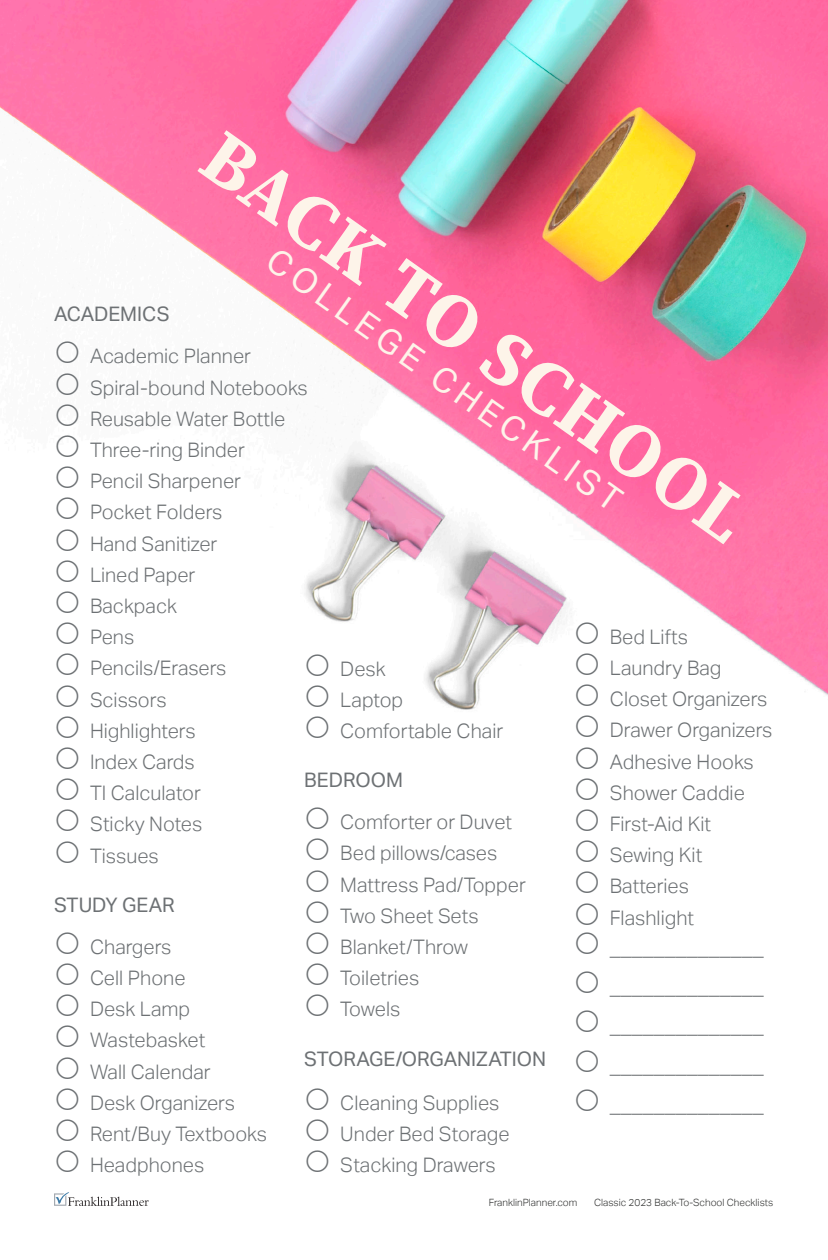
<style>
.page{position:relative;width:828px;height:1260px;background:#fff}
.page>*{position:absolute;margin:0;border:0;box-sizing:border-box;transform-origin:0 0}
.Section{font:700 76px "Source Serif Pro";color:#fdf4e9}
.Section-2{font:34px "Aktiv Grotesk";color:#fdf4e9}
.t1{font:300 22px "Aktiv Grotesk";color:#6d7174}
.t2{font:300 20px "Aktiv Grotesk";color:#6d7174}
.Bullets{font:20px "Aktiv Grotesk";color:#6d7174}
.t3{font:300 10px "Aktiv Grotesk";color:#2e2f2e}
</style>
<div class="page">
<img style="left:0;top:0;width:828px;height:710px">
<svg style="left:54px;top:1192px;width:95px;height:14px"></svg>
<svg style="left:57px;top:341px;width:21px;height:22px"></svg>
<svg style="left:57px;top:373px;width:21px;height:22px"></svg>
<svg style="left:57px;top:404px;width:21px;height:22px"></svg>
<svg style="left:57px;top:435px;width:21px;height:22px"></svg>
<svg style="left:57px;top:466px;width:21px;height:22px"></svg>
<svg style="left:57px;top:497px;width:21px;height:22px"></svg>
<svg style="left:57px;top:529px;width:21px;height:22px"></svg>
<svg style="left:57px;top:560px;width:21px;height:22px"></svg>
<svg style="left:57px;top:591px;width:21px;height:22px"></svg>
<svg style="left:57px;top:622px;width:21px;height:22px"></svg>
<svg style="left:57px;top:653px;width:21px;height:22px"></svg>
<svg style="left:57px;top:685px;width:21px;height:22px"></svg>
<svg style="left:307px;top:654px;width:22px;height:22px"></svg>
<svg style="left:307px;top:685px;width:22px;height:22px"></svg>
<svg style="left:576px;top:622px;width:22px;height:22px"></svg>
<svg style="left:576px;top:653px;width:22px;height:22px"></svg>
<svg style="left:576px;top:684px;width:22px;height:22px"></svg>
<p class="Section" style="left:239px;top:107px;width:651px;rotate:35deg">BACK TO SCHOOL</p>
<p class="Section-2" style="left:281px;top:242px;width:428px;rotate:35deg">COLLEGE CHECKLIST</p>
<p class="Bullets" style="left:54px;top:303px;width:117px">ACADEMICS</p>
<p class="t2" style="left:90px;top:345px;width:163px">Academic Planner</p>
<p class="t2" style="left:90px;top:376px;width:219px">Spiral-bound Notebooks</p>
<p class="t2" style="left:90px;top:407px;width:197px">Reusable Water Bottle</p>
<p class="t2" style="left:90px;top:438px;width:156px">Three-ring Binder</p>
<p class="t2" style="left:90px;top:470px;width:152px">Pencil Sharpener</p>
<p class="t2" style="left:90px;top:501px;width:134px">Pocket Folders</p>
<p class="t2" style="left:90px;top:532px;width:129px">Hand Sanitizer</p>
<p class="t2" style="left:90px;top:563px;width:107px">Lined Paper</p>
<p class="t2" style="left:90px;top:594px;width:89px">Backpack</p>
<p class="t2" style="left:90px;top:626px;width:46px">Pens</p>
<p class="t2" style="left:90px;top:657px;width:138px">Pencils/Erasers</p>
<p class="t2" style="left:90px;top:688px;width:78px">Scissors</p>
<p class="t2" style="left:90px;top:719px;width:107px">Highlighters</p>
<p class="t2" style="left:90px;top:750px;width:106px">Index Cards</p>
<p class="t2" style="left:90px;top:782px;width:112px">TI Calculator</p>
<p class="t2" style="left:90px;top:813px;width:114px">Sticky Notes</p>
<p class="t2" style="left:90px;top:844px;width:70px">Tissues</p>
<p class="Bullets" style="left:54px;top:893px;width:122px">STUDY GEAR</p>
<p class="t2" style="left:90px;top:935px;width:83px">Chargers</p>
<p class="t2" style="left:90px;top:966px;width:97px">Cell Phone</p>
<p class="t2" style="left:90px;top:998px;width:102px">Desk Lamp</p>
<p class="t2" style="left:90px;top:1029px;width:117px">Wastebasket</p>
<p class="t2" style="left:90px;top:1060px;width:122px">Wall Calendar</p>
<p class="t2" style="left:90px;top:1091px;width:147px">Desk Organizers</p>
<p class="t2" style="left:90px;top:1122px;width:179px">Rent/Buy Textbooks</p>
<p class="t2" style="left:90px;top:1154px;width:116px">Headphones</p>
<p class="t2" style="left:610px;top:625px;width:80px">Bed Lifts</p>
<p class="t2" style="left:610px;top:656px;width:113px">Laundry Bag</p>
<p class="t2" style="left:610px;top:688px;width:159px">Closet Organizers</p>
<p class="t2" style="left:610px;top:719px;width:164px">Drawer Organizers</p>
<p class="t2" style="left:610px;top:750px;width:146px">Adhesive Hooks</p>
<p class="t2" style="left:610px;top:781px;width:137px">Shower Caddie</p>
<p class="t2" style="left:610px;top:812px;width:103px">First-Aid Kit</p>
<p class="t2" style="left:610px;top:844px;width:94px">Sewing Kit</p>
<p class="t2" style="left:610px;top:875px;width:81px">Batteries</p>
<p class="t2" style="left:610px;top:906px;width:86px">Flashlight</p>
<p class="t1" style="left:610px;top:933px;width:155px">______________</p>
<p class="t1" style="left:610px;top:973px;width:155px">______________</p>
<p class="t1" style="left:610px;top:1012px;width:155px">______________</p>
<p class="t1" style="left:610px;top:1051px;width:155px">______________</p>
<p class="t1" style="left:610px;top:1090px;width:155px">______________</p>
<p class="t2" style="left:340px;top:657px;width:47px">Desk</p>
<p class="t2" style="left:340px;top:688px;width:64px">Laptop</p>
<p class="t2" style="left:340px;top:719px;width:164px">Comfortable Chair</p>
<p class="Bullets" style="left:304px;top:769px;width:100px">BEDROOM</p>
<p class="t2" style="left:340px;top:811px;width:173px">Comforter or Duvet</p>
<p class="t2" style="left:340px;top:842px;width:159px">Bed pillows/cases</p>
<p class="t2" style="left:340px;top:873px;width:187px">Mattress Pad/Topper</p>
<p class="t2" style="left:340px;top:904px;width:140px">Two Sheet Sets</p>
<p class="t2" style="left:340px;top:935px;width:129px">Blanket/Throw</p>
<p class="t2" style="left:340px;top:967px;width:81px">Toiletries</p>
<p class="t2" style="left:340px;top:998px;width:62px">Towels</p>
<p class="Bullets" style="left:304px;top:1048px;width:243px">STORAGE/ORGANIZATION</p>
<p class="t2" style="left:340px;top:1091px;width:161px">Cleaning Supplies</p>
<p class="t2" style="left:340px;top:1123px;width:171px">Under Bed Storage</p>
<p class="t2" style="left:340px;top:1154px;width:157px">Stacking Drawers</p>
<p class="t3" style="left:489px;top:1197px;width:90px">FranklinPlanner.com</p>
<p class="t3" style="left:594px;top:1197px;width:181px">Classic 2023 Back-To-School Checklists</p>
</div>
